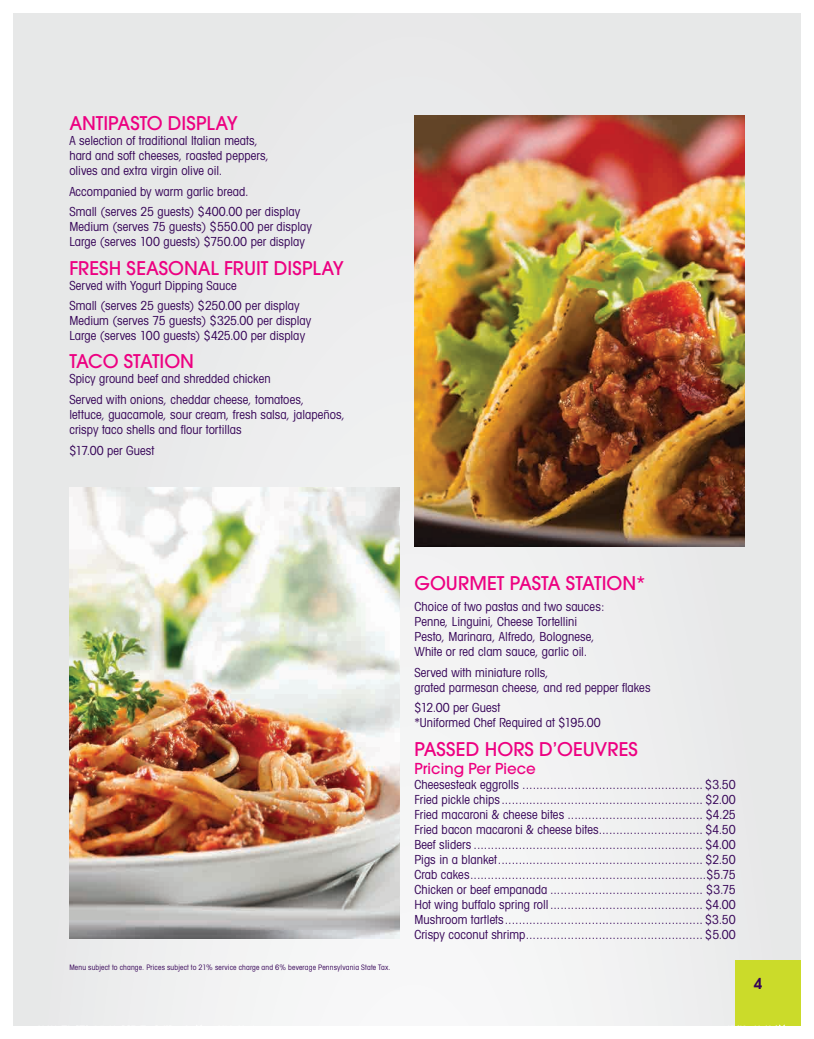
<style>
.page{position:relative;width:814px;height:1039px;background:#fff}
.page>*{position:absolute;margin:0;border:0;box-sizing:border-box;transform-origin:0 0}
.t1{font:500 18.75px "Avant Garde";color:#ed0081}
.t2{font:500 15px "Avant Garde";color:#ed0081}
.t3{font:600 15px "Avant Garde";color:#350357}
.t4{font:condensed 12.5px/15px "Avant Garde";letter-spacing:.005em;color:#350357}
.t5{font:condensed 7.5px "Avant Garde";letter-spacing:.02em;color:#350357}
</style>
<div class="page">
<div style="left:13px;top:13px;width:788px;height:1013px;background:#e9eaeb"></div>
<div style="left:735px;top:960px;width:66px;height:66px;background:#cbdb2a"></div>
<img style="left:69px;top:488px;width:330px;height:450px">
<img style="left:414px;top:115px;width:330px;height:431px">
<svg style="left:122px;top:1024px;width:122px;height:2px"></svg>
<svg style="left:754px;top:1024px;width:31px;height:2px"></svg>
<h1 class="t1" style="left:69px;top:112px;width:170px">ANTIPASTO DISPLAY</h1>
<p class="t4" style="left:69px;top:133px;width:201px">A selection of traditional Italian meats, hard and soft cheeses, roasted peppers, olives and extra virgin olive oil.</p>
<p class="t4" style="left:69px;top:181px;width:232px;line-height:20.6px">Accompanied by warm garlic bread.<br>Small (serves 25 guests) $400.00 per display</p>
<p class="t4" style="left:69px;top:219px;width:244px">Medium (serves 75 guests) $550.00 per display<br>Large (serves 100 guests) $750.00 per display</p>
<h1 class="t1" style="left:69px;top:256px;width:276px">FRESH SEASONAL FRUIT DISPLAY</h1>
<p class="t4" style="left:69px;top:274px;width:232px;line-height:20.6px">Served with Yogurt Dipping Sauce<br>Small (serves 25 guests) $250.00 per display</p>
<p class="t4" style="left:69px;top:313px;width:244px">Medium (serves 75 guests) $325.00 per display<br>Large (serves 100 guests) $425.00 per display</p>
<h1 class="t1" style="left:69px;top:350px;width:126px">TACO STATION</h1>
<p class="t4" style="left:69px;top:368px;width:236px;line-height:20.6px">Spicy ground beef and shredded chicken<br>Served with onions, cheddar cheese, tomatoes,</p>
<p class="t4" style="left:69px;top:407px;width:277px">lettuce, guacamole, sour cream, fresh salsa, jalapeños, crispy taco shells and flour tortillas</p>
<p class="t4" style="left:69px;top:442px;width:86px">$17.00 per Guest</p>
<p class="t5" style="left:69px;top:962px;width:323px">Menu subject to change. Prices subject to 21% service charge and 6% beverage Pennsylvania State Tax.</p>
<h1 class="t1" style="left:414px;top:572px;width:233px">GOURMET PASTA STATION*</h1>
<p class="t4" style="left:414px;top:599px;width:192px">Choice of two pastas and two sauces:<br>Penne, Linguini, Cheese Tortellini Pesto, Marinara, Alfredo, Bolognese, White or red clam sauce, garlic oil.</p>
<p class="t4" style="left:414px;top:664px;width:238px">Served with miniature rolls,<br>grated parmesan cheese, and red pepper flakes</p>
<p class="t4" style="left:414px;top:700px;width:188px">$12.00 per Guest<br>*Uniformed Chef Required at $195.00</p>
<h1 class="t1" style="left:414px;top:737px;width:225px">PASSED HORS D’OEUVRES</h1>
<p class="t2" style="left:414px;top:759px;width:123px">Pricing Per Piece</p>
<p class="t4" style="left:414px;top:776px;width:323px;text-align:justify">Cheesesteak eggrolls .................................................... $3.50<br>Fried pickle chips.......................................................... $2.00<br>Fried macaroni &amp; cheese bites ....................................... $4.25<br>Fried bacon macaroni &amp; cheese bites.............................. $4.50<br>Beef sliders .................................................................. $4.00<br>Pigs in a blanket........................................................... $2.50<br>Crab cakes....................................................................$5.75<br>Chicken or beef empanada ............................................ $3.75<br>Hot wing buffalo spring roll............................................ $4.00<br>Mushroom tartlets......................................................... $3.50<br>Crispy coconut shrimp................................................... $5.00</p>
<p class="t3" style="left:754px;top:973px;width:10px">4</p>
</div>
